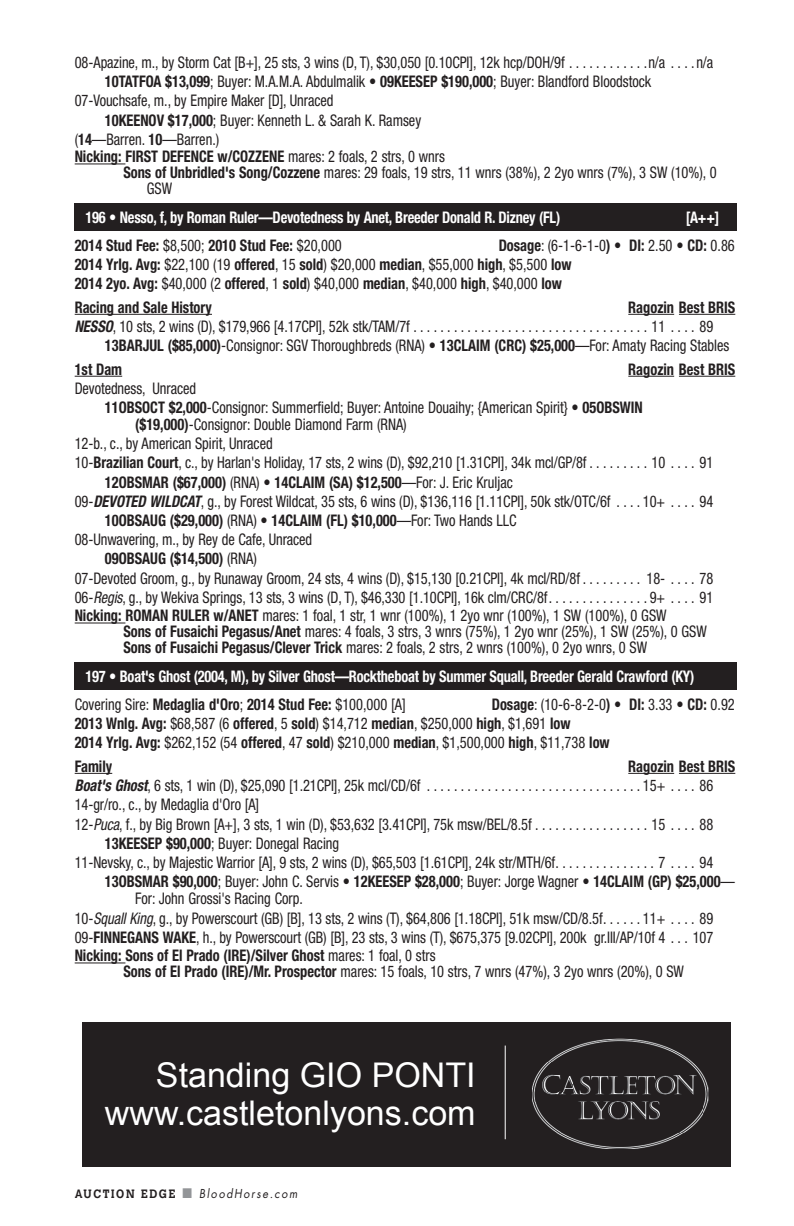
<style>
.page{position:relative;width:794px;height:1226px;background:#fff}
.page>*{position:absolute;margin:0;border:0;box-sizing:border-box;transform-origin:0 0}
.t1{font:34px/38px "Arial";color:#fff;text-align:right}
.t2{font:300 32px "Helvetica LT Std";letter-spacing:-.01em;color:#fff}
.t3{font:condensed 16px/19.2px "Helvetica Neue LT Std";letter-spacing:-.005em;color:#231f20;scale:.9 1}
.t4{font:700 condensed 16px "Helvetica Neue LT Std";color:#231f20;scale:.9 1}
.t5{font:700 condensed 16px/28px "Helvetica Neue LT Std";letter-spacing:-.015em;color:#fff;scale:.9 1}
.t6{font:italic 12px "Futura Std";letter-spacing:.15em;color:#231f20;scale:.9 1}
.s1{font-weight:700}
.s2{font-weight:400}
.s3{font-weight:700;font-style:italic}
.s4{font-style:italic}
.s5{font-weight:400;color:#231f20}
.s6{color:#231f20}
.s7{font-family:"Calvert MT Std";font-weight:700;font-style:normal}
.s8{color:#939598}
</style>
<div class="page">
<div style="left:82px;top:1022px;width:648px;height:144px;background:#231f20"></div>
<img style="left:532px;top:1038px;width:176px;height:110px">
<img style="left:532px;top:1061px;width:40px;height:30px">
<img style="left:532px;top:1102px;width:170px;height:30px">
<hr style="left:504px;top:1045px;width:1px;height:94px;background:#fff">
<hr style="left:75px;top:163px;width:50px;height:1px;background:#231f20">
<hr style="left:75px;top:314px;width:137px;height:1px;background:#231f20">
<hr style="left:628px;top:314px;width:46px;height:1px;background:#231f20">
<hr style="left:678px;top:314px;width:57px;height:1px;background:#231f20">
<hr style="left:75px;top:376px;width:47px;height:1px;background:#231f20">
<hr style="left:628px;top:376px;width:46px;height:1px;background:#231f20">
<hr style="left:678px;top:376px;width:57px;height:1px;background:#231f20">
<hr style="left:75px;top:622px;width:50px;height:1px;background:#231f20">
<hr style="left:75px;top:772px;width:37px;height:1px;background:#231f20">
<hr style="left:628px;top:772px;width:46px;height:1px;background:#231f20">
<hr style="left:678px;top:772px;width:57px;height:1px;background:#231f20">
<hr style="left:75px;top:962px;width:50px;height:1px;background:#231f20">
<div style="left:75px;top:203px;width:661px;height:28px;background:#231f20"></div>
<div style="left:75px;top:662px;width:661px;height:28px;background:#231f20"></div>
<p class="t3" style="left:75px;top:53px;width:710px">08-Apazine, m., by Storm Cat [B+] , 25 sts, 3 wins (D, T), $30,050 [0.10CPI], 12k hcp/DOH/9f . . . . . . . . . . . .n/a . . . . n/a</p>
<p class="t3" style="left:105px;top:72px;width:608px"><span class="s1">10TATFOA $13,099</span> ; Buyer: M.A.M.A. Abdulmalik • <span class="s1">09KEESEP $190,000</span> ; Buyer: Blandford Bloodstock</p>
<p class="t3" style="left:75px;top:91px;width:289px">07-Vouchsafe, m., by Empire Maker [D] , Unraced</p>
<p class="t3" style="left:105px;top:110px;width:353px"><span class="s1">10KEENOV $17,000</span> ; Buyer: Kenneth L. &amp; Sarah K. Ramsey</p>
<p class="t3" style="left:75px;top:129px;width:162px">( <span class="s1">14</span> —Barren. <span class="s1">10</span> —Barren.)</p>
<p class="t4" style="left:75px;top:147px;width:413px">Nicking: FIRST DEFENCE w/COZZENE <span class="s2">mares: 2 foals, 2 strs, 0 wnrs</span></p>
<p class="t3" style="left:123px;top:163px;width:660px"><span class="s1">Sons of Unbridled's Song/Cozzene</span> mares: 29 foals, 19 strs, 11 wnrs (38%), 2 2yo wnrs (7%), 3 SW (10%), 0</p>
<p class="t3" style="left:147px;top:179px;width:30px">GSW</p>
<p class="t5" style="left:86px;top:203px;width:528px">196 • Nesso, f, by Roman Ruler—Devotedness by Anet, Breeder Donald R. Dizney (FL)</p>
<p class="t5" style="left:685px;top:203px;width:39px">[A++]</p>
<p class="t4" style="left:75px;top:235px;width:298px">2014 Stud Fee: <span class="s2">$8,500;</span> 2010 Stud Fee: <span class="s2">$20,000</span></p>
<p class="t3" style="left:75px;top:235px;width:734px;text-indent:424px"><span class="s1">Dosage</span> : (6-1-6-1-0 <span class="s1">) • DI:</span> 2.50 <span class="s1">• CD:</span> 0.86<br><span class="s1">2014 Yrlg. Avg:</span> $22,100 (19 <span class="s1">offered</span> , 15 <span class="s1">sold</span> ) $20,000 <span class="s1">median</span> , $55,000 <span class="s1">high</span> , $5,500 <span class="s1">low<br>2014 2yo. Avg:</span> $40,000 (2 <span class="s1">offered</span> , 1 <span class="s1">sold</span> ) $40,000 <span class="s1">median</span> , $40,000 <span class="s1">high</span> , $40,000 <span class="s1">low</span></p>
<p class="t4" style="left:75px;top:297px;width:154px">Racing and Sale History</p>
<p class="t3" style="left:75px;top:297px;width:735px;text-indent:553px"><span class="s1">Ragozin Best BRIS<br></span><span class="s3">NESSO</span> , 10 sts, 2 wins (D), $179,966 [4.17CPI], 52k stk/TAM/7f . . . . . . . . . . . . . . . . . . . . . . . . . . . . . . . . . . . 11 . . . . 89</p>
<p class="t3" style="left:75px;top:333px;width:728px;line-height:23.6px;text-indent:30px"><span class="s1">13BARJUL ($85,000)</span> -Consignor: SGV Thoroughbreds (RNA) <span class="s1">• 13CLAIM (CRC) $25,000</span> —For: Amaty Racing Stables<br><span class="s1">1st Dam</span></p>
<p class="t4" style="left:628px;top:359px;width:120px">Ragozin Best BRIS</p>
<p class="t3" style="left:105px;top:378px;width:599px;text-indent:-30px">Devotedness, Unraced<br><span class="s1">11OBSOCT $2,000</span> -Consignor: Summerfield; Buyer: Antoine Douaihy; {American Spirit} • <span class="s1">05OBSWIN</span></p>
<p class="t3" style="left:135px;top:414px;width:303px"><span class="s1">($19,000)</span> -Consignor: Double Diamond Farm (RNA)</p>
<p class="t3" style="left:75px;top:434px;width:221px">12-b., c., by American Spirit, Unraced</p>
<p class="t3" style="left:75px;top:453px;width:710px">10- <span class="s1">Brazilian Court</span> , c., by Harlan's Holiday, 17 sts, 2 wins (D), $92,210 [1.31CPI], 34k mcl/GP/8f . . . . . . . . . 10 . . . . 91</p>
<p class="t4" style="left:105px;top:472px;width:454px">12OBSMAR ($67,000) <span class="s2">(RNA)</span> • 14CLAIM (SA) $12,500 <span class="s2">—For: J. Eric Kruljac</span></p>
<p class="t3" style="left:75px;top:491px;width:710px">09- <span class="s3">DEVOTED WILDCAT</span> , g., by Forest Wildcat, 35 sts, 6 wins (D), $136,116 [1.11CPI], 50k stk/OTC/6f . . . . 10+ . . . . 94</p>
<p class="t4" style="left:105px;top:510px;width:459px">10OBSAUG ($29,000) <span class="s2">(RNA)</span> • 14CLAIM (FL) $10,000 <span class="s2">—For: Two Hands LLC</span></p>
<p class="t3" style="left:75px;top:530px;width:265px">08-Unwavering, m., by Rey de Cafe, Unraced</p>
<p class="t4" style="left:105px;top:549px;width:170px">09OBSAUG ($14,500) <span class="s2">(RNA)</span></p>
<p class="t3" style="left:75px;top:568px;width:710px">07-Devoted Groom, g., by Runaway Groom, 24 sts, 4 wins (D), $15,130 [0.21CPI], 4k mcl/RD/8f . . . . . . . . . 18- . . . . 78</p>
<p class="t3" style="left:75px;top:587px;width:710px">06- <span class="s4">Regis</span> , g., by Wekiva Springs, 13 sts, 3 wins (D, T), $46,330 [1.10CPI], 16k clm/CRC/8f . . . . . . . . . . . . . . . 9+ . . . . 91</p>
<p class="t3" style="left:75px;top:606px;width:659px"><span class="s1">Nicking: ROMAN RULER w/ANET</span> mares: 1 foal, 1 str, 1 wnr (100%), 1 2yo wnr (100%), 1 SW (100%), 0 GSW</p>
<p class="t3" style="left:123px;top:623px;width:649px;line-height:16px"><span class="s1">Sons of Fusaichi Pegasus/Anet</span> mares: 4 foals, 3 strs, 3 wnrs (75%), 1 2yo wnr (25%), 1 SW (25%), 0 GSW<br><span class="s1">Sons of Fusaichi Pegasus/Clever Trick</span> mares: 2 foals, 2 strs, 2 wnrs (100%), 0 2yo wnrs, 0 SW</p>
<p class="t5" style="left:75px;top:662px;width:690px;text-indent:11px">197 • Boat's Ghost (2004, M), by Silver Ghost—Rocktheboat by Summer Squall, Breeder Gerald Crawford (KY)<br><span class="s5">Covering Sire:</span> <span class="s6">Medaglia d'Oro</span> <span class="s5">;</span> <span class="s6">2014 Stud Fee:</span> <span class="s5">$100,000 [A]</span></p>
<p class="t3" style="left:75px;top:694px;width:734px;text-indent:417px"><span class="s1">Dosage</span> : (10-6-8-2-0 <span class="s1">) • DI:</span> 3.33 <span class="s1">• CD:</span> 0.92<br><span class="s1">2013 Wnlg. Avg:</span> $68,587 (6 <span class="s1">offered</span> , 5 <span class="s1">sold</span> ) $14,712 <span class="s1">median</span> , $250,000 <span class="s1">high</span> , $1,691 <span class="s1">low<br>2014 Yrlg. Avg:</span> $262,152 (54 <span class="s1">offered</span> , 47 <span class="s1">sold</span> ) $210,000 <span class="s1">median</span> , $1,500,000 <span class="s1">high</span> , $11,738 <span class="s1">low</span></p>
<p class="t4" style="left:75px;top:756px;width:43px">Family</p>
<p class="t4" style="left:628px;top:756px;width:120px">Ragozin Best BRIS</p>
<p class="t3" style="left:75px;top:775px;width:710px"><span class="s3">Boat's Ghost</span> , 6 sts, 1 win (D), $25,090 [1.21CPI], 25k mcl/CD/6f . . . . . . . . . . . . . . . . . . . . . . . . . . . . . . . . 15+ . . . . 86</p>
<p class="t3" style="left:75px;top:794px;width:206px">14-gr/ro., c., by Medaglia d'Oro [A]</p>
<p class="t3" style="left:75px;top:814px;width:710px">12- <span class="s4">Puca</span> , f., by Big Brown [A+] , 3 sts, 1 win (D), $53,632 [3.41CPI], 75k msw/BEL/8.5f . . . . . . . . . . . . . . . . . 15 . . . . 88</p>
<p class="t3" style="left:105px;top:833px;width:262px"><span class="s1">13KEESEP $90,000</span> ; Buyer: Donegal Racing</p>
<p class="t3" style="left:75px;top:852px;width:710px">11-Nevsky, c., by Majestic Warrior [A] , 9 sts, 2 wins (D), $65,503 [1.61CPI], 24k str/MTH/6f . . . . . . . . . . . . . . . 7 . . . . 94</p>
<p class="t4" style="left:105px;top:871px;width:701px">13OBSMAR $90,000 <span class="s2">; Buyer: John C. Servis •</span> 12KEESEP $28,000 <span class="s2">; Buyer: Jorge Wagner</span> • 14CLAIM (GP) $25,000 <span class="s2">—</span></p>
<p class="t3" style="left:75px;top:889px;width:710px;text-indent:60px">For: John Grossi's Racing Corp.<br>10- <span class="s4">Squall King</span> , g., by Powerscourt (GB) [B] , 13 sts, 2 wins (T), $64,806 [1.18CPI], 51k msw/CD/8.5f . . . . . . 11+ . . . . 89<br>09- <span class="s1">FINNEGANS WAKE</span> , h., by Powerscourt (GB) [B] , 23 sts, 3 wins (T), $675,375 [9.02CPI], 200k gr.III/AP/10f 4 . . . 107<br><span class="s1">Nicking: Sons of El Prado (IRE)/Silver Ghost</span> mares: 1 foal, 0 strs</p>
<p class="t3" style="left:123px;top:961px;width:624px"><span class="s1">Sons of El Prado (IRE)/Mr. Prospector</span> mares: 15 foals, 10 strs, 7 wnrs (47%), 3 2yo wnrs (20%), 0 SW</p>
<h1 class="t1" style="left:105px;top:1055px;width:372px">Standing Gio Ponti www.castletonlyons.com</h1>
<h2 class="t2" style="left:359px;top:1054px;width:216px">(859) 455-9222</h2>
<p class="t6" style="left:75px;top:1185px;width:249px"><span class="s7">AUCTION EDGE</span> <span class="s8">■</span> BloodHorse.com</p>
</div>
